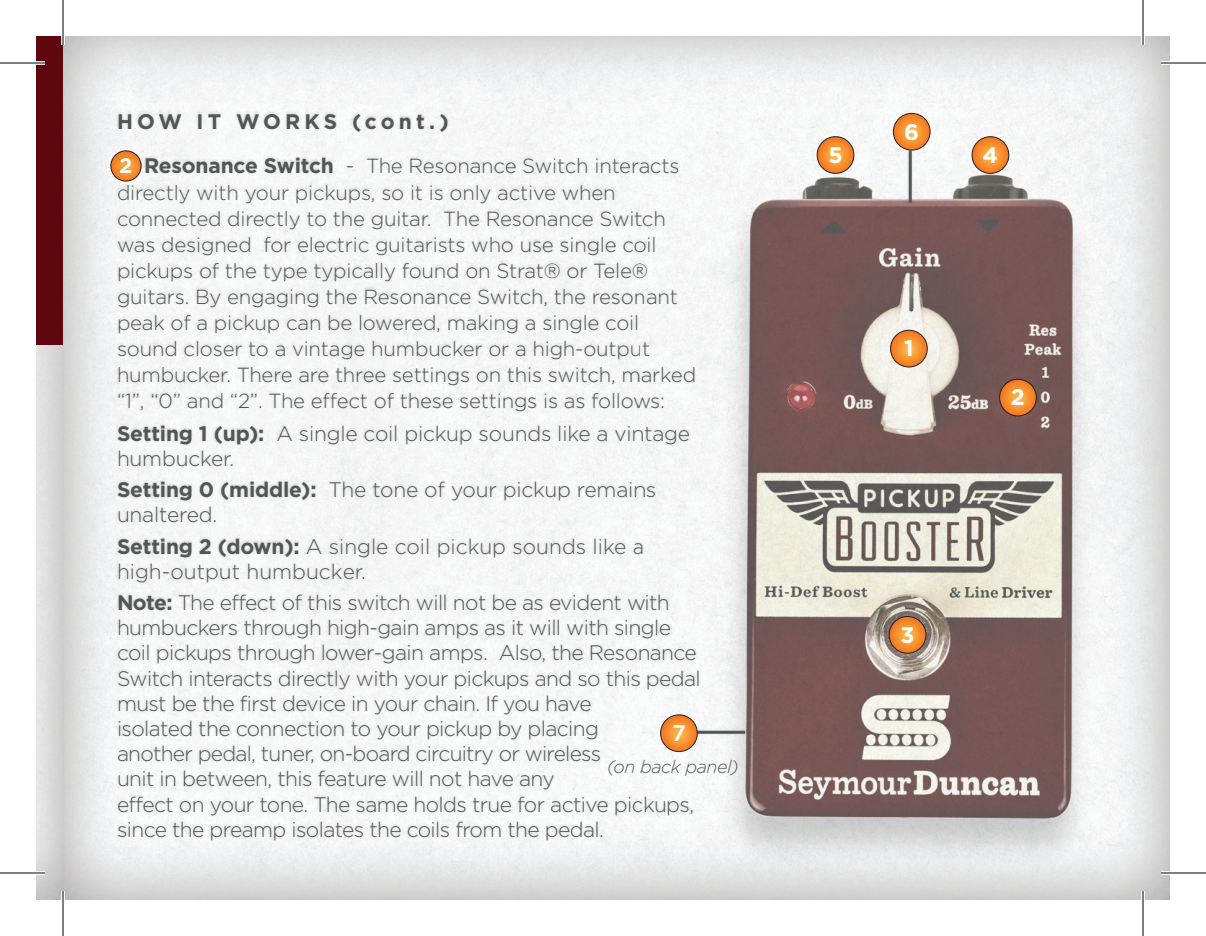
<style>
.page{position:relative;width:1206px;height:936px;background:#fff}
.page>*{position:absolute;margin:0;border:0;box-sizing:border-box;transform-origin:0 0}
.t1{font:700 22.5px "Gotham";color:#fff}
.t2{font:500 22.5px "Gotham";color:#fff}
.t3{font:300 21px/25.2px "Gotham";letter-spacing:-.03em;color:#545556}
.t4{font:300 21px/25.2px "Gotham";letter-spacing:-.01em;color:#545556}
.t5{font:300 21px/25.2px "Gotham";color:#545556}
.t6{font:700 21px "Gotham";letter-spacing:.2em;color:#545556}
.t7{font:300 20.4px/26.1px "Gotham";letter-spacing:-.01em;color:#545556}
.t8{font:italic 300 18px "Gotham";letter-spacing:-.025em;color:#545556}
.s1{font-weight:700;font-size:21px;color:#fbfaf6}
.s2{font-weight:700;font-size:21px}
.s3{font-size:21px}
.s4{font-weight:700}
.s5{font-style:inherit}
</style>
<div class="page">
<img style="left:36px;top:36px;width:1134px;height:864px">
<svg style="left:111px;top:151px;width:30px;height:30px"></svg>
<div style="left:111px;top:150px;width:31px;height:31px;border:1px solid #231f20;border-radius:50%"></div>
<div style="left:36px;top:36px;width:27px;height:308px;background:#5f070e"></div>
<div style="left:114px;top:111px;width:588px;height:731px;background:#f4f5f5"></div>
<img style="left:643px;top:76px;width:527px;height:797px">
<div style="left:690px;top:728px;width:58px;height:8px;background:#010000;opacity:.14"></div>
<hr style="left:693px;top:731px;width:52px;height:3px;background:#545556">
<svg style="left:1000px;top:379px;width:36px;height:37px"></svg>
<div style="left:999px;top:379px;width:38px;height:37px;border:1px solid #231f20;border-radius:50%"></div>
<svg style="left:889px;top:616px;width:37px;height:37px"></svg>
<div style="left:889px;top:616px;width:37px;height:38px;border:1px solid #231f20;border-radius:50%"></div>
<svg style="left:661px;top:715px;width:36px;height:37px"></svg>
<div style="left:660px;top:714px;width:38px;height:38px;border:1px solid #231f20;border-radius:50%"></div>
<svg style="left:817px;top:137px;width:37px;height:36px"></svg>
<div style="left:817px;top:136px;width:37px;height:38px;border:1px solid #231f20;border-radius:50%"></div>
<svg style="left:972px;top:137px;width:37px;height:36px"></svg>
<div style="left:972px;top:136px;width:37px;height:38px;border:1px solid #231f20;border-radius:50%"></div>
<svg style="left:891px;top:330px;width:36px;height:37px"></svg>
<div style="left:890px;top:330px;width:38px;height:37px;border:1px solid #231f20;border-radius:50%"></div>
<div style="left:906px;top:148px;width:8px;height:57px;background:#010000;opacity:.14"></div>
<hr style="left:909px;top:150px;width:3px;height:53px;background:#545556">
<svg style="left:893px;top:113px;width:37px;height:37px"></svg>
<div style="left:893px;top:113px;width:37px;height:37px;border:1px solid #231f20;border-radius:50%"></div>
<svg style="left:36px;top:61px;width:9px;height:4px"></svg>
<hr style="left:1161px;top:61px;width:45px;height:4px;background:#fff">
<hr style="left:0;top:871px;width:45px;height:4px;background:#fff">
<hr style="left:1161px;top:871px;width:45px;height:4px;background:#fff">
<hr style="left:61px;top:0;width:4px;height:45px;background:#fff">
<hr style="left:61px;top:891px;width:4px;height:45px;background:#fff">
<hr style="left:1141px;top:0;width:4px;height:45px;background:#fff">
<hr style="left:1141px;top:891px;width:4px;height:45px;background:#fff">
<hr style="left:0;top:62px;width:45px;height:2px;background:#000">
<hr style="left:1161px;top:62px;width:45px;height:2px;background:#000">
<hr style="left:0;top:872px;width:45px;height:2px;background:#000">
<hr style="left:1161px;top:872px;width:45px;height:2px;background:#000">
<hr style="left:62px;top:0;width:2px;height:45px;background:#000">
<hr style="left:62px;top:891px;width:2px;height:45px;background:#000">
<hr style="left:1142px;top:0;width:2px;height:45px;background:#000">
<hr style="left:1142px;top:891px;width:2px;height:45px;background:#000">
<p class="t6" style="left:117px;top:110px;width:333px">How it works (cont.)</p>
<p class="t7" style="left:117px;top:153px;width:581px"><span class="s1">2</span> <span class="s2">Resonance Switch</span> <span class="s3">-</span> The Resonance Switch interacts directly with your pickups, so it is only active when connected directly to the guitar. The Resonance Switch was designed for electric guitarists who use single coil pickups of the type typically found on Strat® or Tele® guitars. By engaging the Resonance Switch, the resonant peak of a pickup can be lowered, making a single coil sound closer to a vintage humbucker or a high-output humbucker. There are three settings on this switch, marked “1”, “0” and “2”. The effect of these settings is as follows:</p>
<p class="t4" style="left:117px;top:420px;width:575px"><span class="s4">Setting 1 (up):</span> A single coil pickup sounds like a vintage humbucker.</p>
<p class="t4" style="left:117px;top:477px;width:541px"><span class="s4">Setting 0 (middle):</span> The tone of your pickup remains unaltered.</p>
<p class="t5" style="left:117px;top:533px;width:529px"><span class="s4">Setting 2 (down):</span> A single coil pickup sounds like a high-output humbuck<span class="s5">er.</span></p>
<p class="t3" style="left:117px;top:590px;width:585px"><span class="s4">Note:</span> The effect of this switch will not be as evident with humbuckers through high-gain amps as it will with single coil pickups through lower-gain amps. Also, the Resonance Switch interacts directly with your pickups and so this pedal must be the first device in your chain. If you have<br>isolated the connection to your pickup by placing<br>another pedal, tuner, on-board circuitry or wireless<br>unit in between, this feature will not have any<br>effect on your tone. The same holds true for active pickups, since the preamp isolates the coils from the pedal.</p>
<p class="t2" style="left:672px;top:720px;width:15px">7</p>
<p class="t8" style="left:607px;top:757px;width:134px">(on back panel)</p>
<p class="t1" style="left:904px;top:119px;width:16px">6</p>
<p class="t1" style="left:828px;top:142px;width:16px">5</p>
<p class="t1" style="left:983px;top:142px;width:17px">4</p>
<p class="t1" style="left:904px;top:335px;width:11px">1</p>
<p class="t1" style="left:1011px;top:384px;width:16px">2</p>
<p class="t1" style="left:901px;top:622px;width:15px">3</p>
</div>
